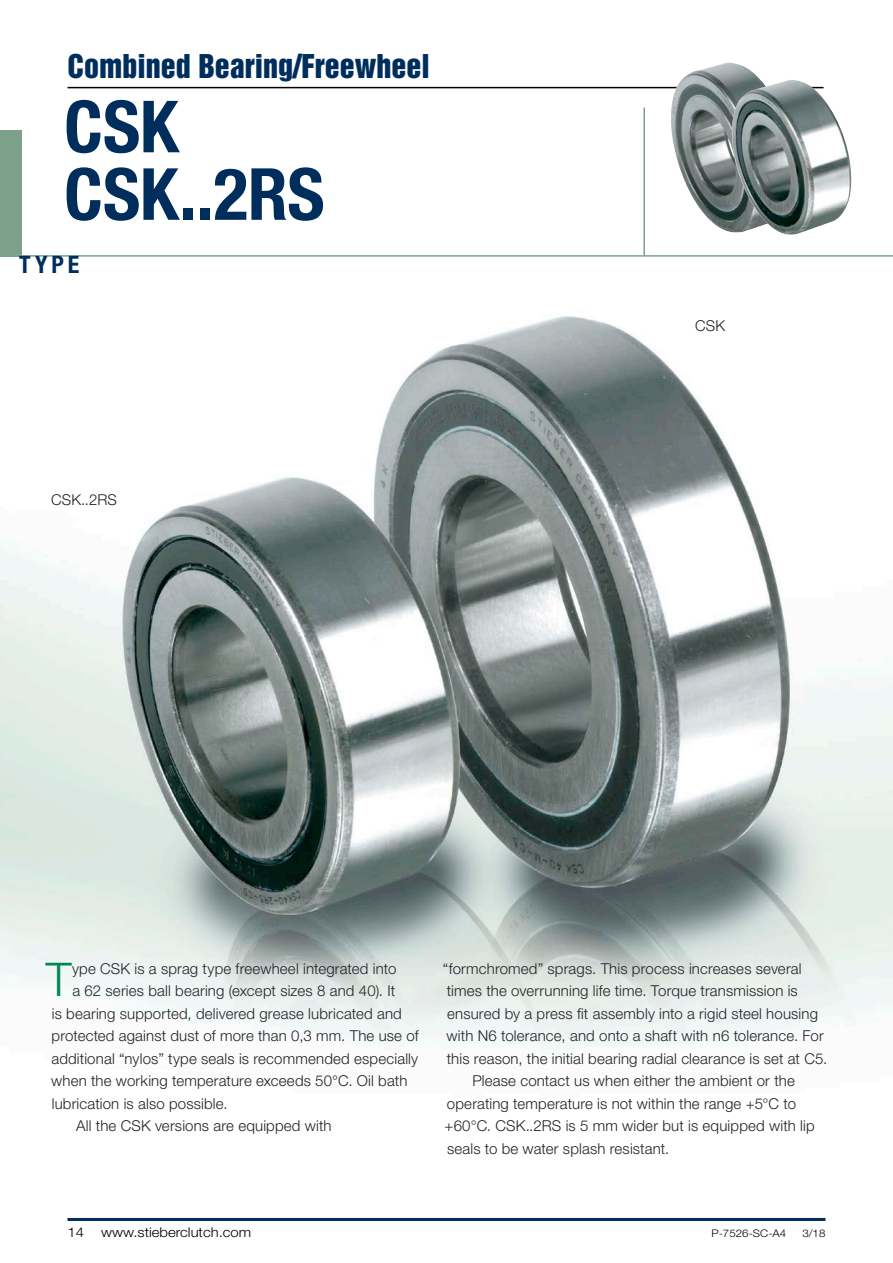
<style>
.page{position:relative;width:893px;height:1263px;background:#fff}
.page>*{position:absolute;margin:0;border:0;box-sizing:border-box;transform-origin:0 0}
.Headline_Big{font:700 condensed 72px/67.5px "Helvetica Neue LT Std";letter-spacing:-.005em;color:#002e5c}
.Fließtext_Initial{font:300 46.5px "Helvetica Neue LT Std";color:#008759}
.t1{font:30px "Helvetica Inserat LT Std";color:#002e5c}
.Headline_Blau{font:700 condensed 24px "Helvetica Neue LT Std";color:#002e5c}
.Fließtext_Schwarz_Ei{font:300 15px/22.5px "Helvetica Neue LT Std";letter-spacing:.01em;color:#1f2427}
.Fließtext_Initial-2{font:300 15px "Helvetica Neue LT Std";letter-spacing:.01em;color:#1f2427}
.Fließtext_Schwarz{font:300 15px "Helvetica Neue LT Std";letter-spacing:.01em;color:#1f2427}
.t2{font:300 13.5px "Helvetica Neue LT Std";color:#000;scale:1.1 1}
.t3{font:300 10.5px "Helvetica Neue LT Std";color:#000;scale:1.1 1}
</style>
<div class="page">
<hr style="left:68px;top:87px;width:756px;height:1px;background:#000">
<hr style="left:0;top:255px;width:893px;height:2px;background:#7ca18a">
<div style="left:0;top:130px;width:21px;height:126px;background:#7ca18a"></div>
<img style="left:0;top:316px;width:892px;height:733px">
<img style="left:667px;top:63px;width:94px;height:168px">
<img style="left:726px;top:80px;width:126px;height:155px">
<hr style="left:68px;top:1218px;width:757px;height:3px;background:#002e5c">
<hr style="left:643px;top:108px;width:2px;height:148px;background:#7ca18a">
<p class="t1" style="left:68px;top:48px;width:364px">Combined Bearing/Freewheel</p>
<p class="Headline_Big" style="left:64px;top:92px;width:262px">CSK<br>CSK..2RS</p>
<p class="Headline_Blau" style="left:19px;top:250px;width:62px">TYPE</p>
<p class="Fließtext_Schwarz" style="left:51px;top:490px;width:67px">CSK..2RS</p>
<p class="Fließtext_Schwarz" style="left:695px;top:317px;width:32px">CSK</p>
<p class="Fließtext_Initial" style="left:46px;top:951px;width:27px">T</p>
<p class="Fließtext_Initial-2" style="left:72px;top:959px;width:326px">ype CSK is a sprag type freewheel integrated into</p>
<p class="Fließtext_Initial-2" style="left:73px;top:982px;width:324px">a 62 series ball bearing (except sizes 8 and 40). It</p>
<p class="Fließtext_Initial-2" style="left:52px;top:1004px;width:352px">is bearing supported, delivered grease lubricated and</p>
<p class="Fließtext_Initial-2" style="left:52px;top:1027px;width:368px">protected against dust of more than 0,3 mm. The use of</p>
<p class="Fließtext_Initial-2" style="left:52px;top:1049px;width:368px">additional “nylos” type seals is recommended especially</p>
<p class="Fließtext_Initial-2" style="left:51px;top:1072px;width:358px">when the working temperature exceeds 50°C. Oil bath</p>
<p class="Fließtext_Initial-2" style="left:52px;top:1094px;width:177px">lubrication is also possible.</p>
<p class="Fließtext_Schwarz_Ei" style="left:76px;top:1114px;width:257px">All the CSK versions are equipped with</p>
<p class="Fließtext_Schwarz_Ei" style="left:443px;top:957px;width:386px">“formchromed” sprags. This process increases several times the overrunning life time. Torque transmission is ensured by a press fit assembly into a rigid steel housing with N6 tolerance, and onto a shaft with n6 tolerance. For this reason, the initial bearing radial clearance is set at C5.</p>
<p class="Fließtext_Schwarz_Ei" style="left:445px;top:1069px;width:371px;text-indent:28px">Please contact us when either the ambient or the operating temperature is not within the range +5°C to +60°C. CSK..2RS is 5 mm wider but is equipped with lip seals to be water splash resistant.</p>
<p class="t2" style="left:68px;top:1223px;width:17px">14</p>
<p class="t2" style="left:101px;top:1223px;width:138px">www.stieberclutch.com</p>
<p class="t3" style="left:711px;top:1226px;width:70px">P-7526-SC-A4</p>
<p class="t3" style="left:802px;top:1226px;width:23px">3/18</p>
</div>
